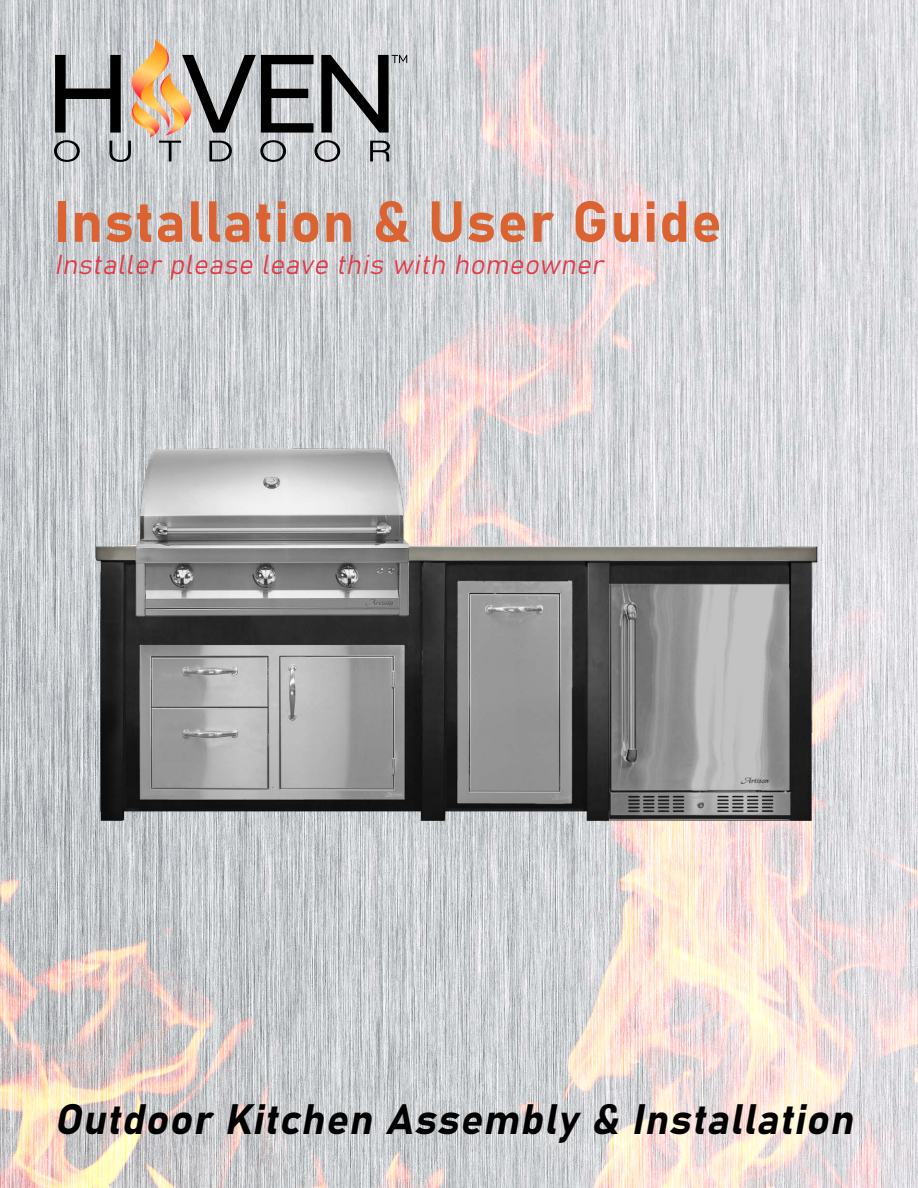
<style>
.page{position:relative;width:918px;height:1188px;background:#fff}
.page>*{position:absolute;margin:0;border:0;box-sizing:border-box;transform-origin:0 0}
.t1{font:57px "Bahnschrift";letter-spacing:.025em;color:#db6331}
.t2{font:italic 42px "Bahnschrift";color:#000}
.t3{font:italic 27px "Bahnschrift";color:#e03a48}
</style>
<div class="page">
<img style="left:0;top:0;width:918px;height:1188px">
<svg style="left:54px;top:39px;width:353px;height:123px;background:#a4a09d"></svg>
<img style="left:90px;top:448px;width:731px;height:373px">
<p class="t1" style="left:54px;top:178px;width:669px">Installation &amp; User Guide</p>
<p class="t3" style="left:54px;top:244px;width:557px">Installer please leave this with homeowner</p>
<p class="t2" style="left:54px;top:1087px;width:811px">Outdoor Kitchen Assembly &amp; Installation</p>
</div>
